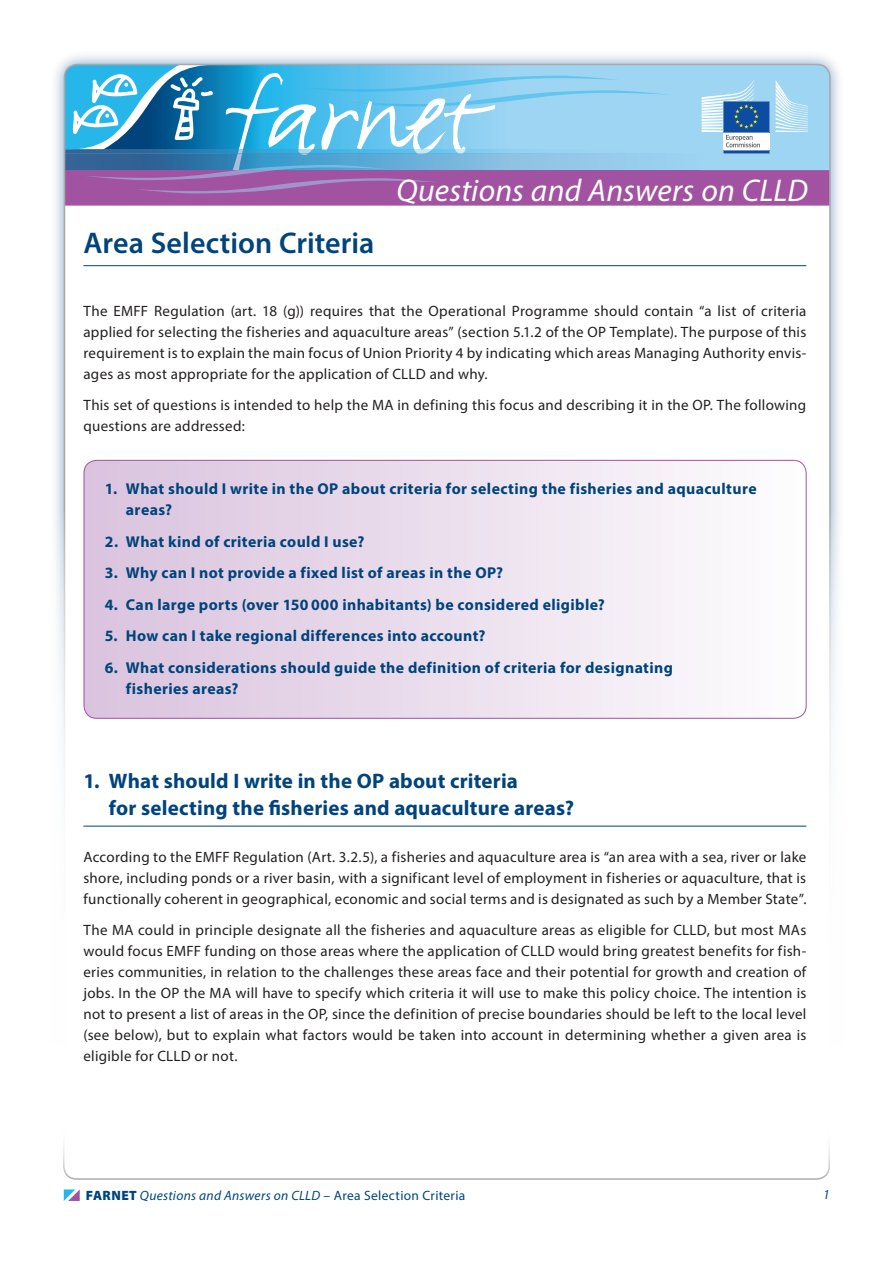
<style>
.page{position:relative;width:893px;height:1263px;background:#fff}
.page>*{position:absolute;margin:0;border:0;box-sizing:border-box;transform-origin:0 0}
.t1{font:italic 31.5px "Myriad Pro";letter-spacing:.005em;color:#fff}
.t2{font:600 30px "Myriad Pro";color:#00447b}
.t3{font:700 21px/27px "Myriad Pro";letter-spacing:.01em;color:#00447b}
.t4{font:700 15.75px/21px "Myriad Pro";letter-spacing:.025em;color:#00447b}
.t5{font:15px/21px "Myriad Pro";letter-spacing:.02em;color:#231f20;text-align:justify}
.t6{font:italic 13.5px "Myriad Pro";letter-spacing:.02em;color:#00447b}
.s1{font-weight:900;font-style:normal}
.s2{font-style:normal}
</style>
<div class="page">
<div style="left:49px;top:49px;width:796px;height:1166px;background:#00447b;opacity:.5"></div>
<div style="left:65px;top:65px;width:765px;height:1135px;background:#fff;border-radius:13px"></div>
<div style="left:670px;top:65px;width:160px;height:105px;background:#9ed5f3"></div>
<div style="left:65px;top:154px;width:638px;height:17px;background:#9cd3f1"></div>
<hr style="left:65px;top:150px;width:638px;height:4px;background:#9ed5f3">
<div style="left:65px;top:170px;width:765px;height:36px;background:#a153a1;border:2px solid #a153a1"></div>
<div style="left:0;top:510px;width:893px;height:753px;background:#fff"></div>
<svg style="left:65px;top:65px;width:605px;height:132px"></svg>
<svg style="left:63px;top:1146px;width:767px;height:34px"></svg>
<svg style="left:64px;top:1189px;width:16px;height:12px"></svg>
<svg style="left:84px;top:460px;width:722px;height:258px"></svg>
<div style="left:84px;top:460px;width:722px;height:259px;border:1px solid #a153a1;border-radius:13px"></div>
<hr style="left:83px;top:265px;width:723px;height:1px;background:#00447b">
<hr style="left:83px;top:826px;width:723px;height:1px;background:#00447b">
<svg style="left:776px;top:80px;width:32px;height:52px;background:#b8e0f6"></svg>
<svg style="left:702px;top:80px;width:67px;height:74px"></svg>
<h2 class="t2" style="left:83px;top:223px;width:292px">Area Selection Criteria</h2>
<h1 class="t1" style="left:396px;top:171px;width:413px">Questions and Answers on CLLD</h1>
<p class="t5" style="left:83px;top:300px;width:724px">The EMFF Regulation (art. 18 (g)) requires that the Operational Programme should contain “a list of criteria applied for selecting the fisheries and aquaculture areas” (section 5.1.2 of the OP Template). The purpose of this requirement is to explain the main focus of Union Priority 4 by indicating which areas Managing Authority envis&shy;ages as most appropriate for the application of CLLD and why.</p>
<p class="t5" style="left:83px;top:394px;width:724px">This set of questions is intended to help the MA in defining this focus and describing it in the OP. The following questions are addressed:</p>
<p class="t4" style="left:126px;top:478px;width:632px;text-indent:-21px">1. What should I write in the OP about criteria for selecting the fisheries and aquaculture areas?</p>
<p class="t4" style="left:105px;top:530px;width:261px">2. What kind of criteria could I use?</p>
<p class="t4" style="left:105px;top:562px;width:400px">3. Why can I not provide a fixed list of areas in the OP?</p>
<p class="t4" style="left:105px;top:593px;width:502px">4. Can large ports (over 150 000 inhabitants) be considered eligible?</p>
<p class="t4" style="left:105px;top:625px;width:382px">5. How can I take regional differences into account?</p>
<p class="t4" style="left:126px;top:656px;width:549px;text-indent:-21px">6. What considerations should guide the definition of criteria for designating fisheries areas?</p>
<h3 class="t3" style="left:109px;top:767px;width:467px;text-indent:-26px">1. What should I write in the OP about criteria<br>for selecting the fisheries and aquaculture areas?</h3>
<p class="t5" style="left:83px;top:846px;width:724px">According to the EMFF Regulation (Art. 3.2.5), a fisheries and aquaculture area is “an area with a sea, river or lake shore, including ponds or a river basin, with a significant level of employment in fisheries or aquaculture, that is functionally coherent in geographical, economic and social terms and is designated as such by a Member State”.</p>
<p class="t5" style="left:83px;top:919px;width:724px">The MA could in principle designate all the fisheries and aquaculture areas as eligible for CLLD, but most MAs would focus EMFF funding on those areas where the application of CLLD would bring greatest benefits for fish&shy;eries communities, in relation to the challenges these areas face and their potential for growth and creation of jobs. In the OP the MA will have to specify which criteria it will use to make this policy choice. The intention is not to present a list of areas in the OP, since the definition of precise boundaries should be left to the local level (see below), but to explain what factors would be taken into account in determining whether a given area is eligible for CLLD or not.</p>
<p class="t6" style="left:86px;top:1187px;width:381px"><span class="s1">FARNET</span> Questions and Answers on CLLD <span class="s2">– Area Selection Criteria</span></p>
<p class="t6" style="left:823px;top:1186px;width:8px">1</p>
</div>
